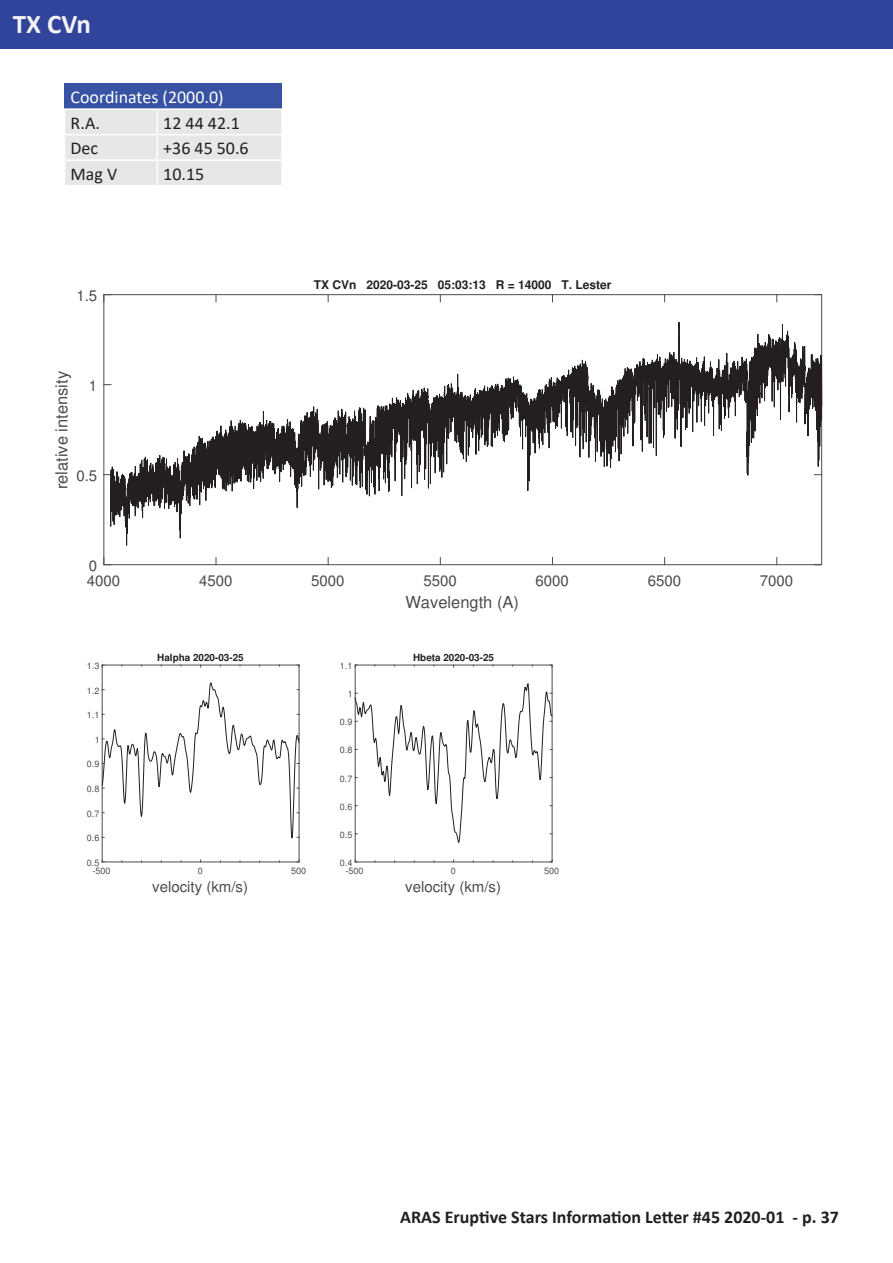
<style>
.page{position:relative;width:893px;height:1263px;background:#fff}
.page>*{position:absolute;margin:0;border:0;box-sizing:border-box;transform-origin:0 0}
.t1{font:700 27px "Calibri";color:#f4f3f3}
.t2{font:700 18px "Calibri";color:#231f20}
.t3{font:18px "Calibri";color:#231f20}
.t4{font:18px "Calibri";color:#fff}
.t5{font:16.5px "Helvetica";color:#4b4c4d}
.t6{font:15px "Helvetica";color:#4b4c4d}
.t7{font:700 12px "Helvetica";color:#231f20}
.t8{font:700 9.9px "Helvetica";color:#231f20}
.t9{font:9px "Helvetica";color:#4b4c4d}
</style>
<div class="page">
<div style="left:0;top:0;width:893px;height:49px;background:#31449c"></div>
<div style="left:65px;top:84px;width:217px;height:25px;background:#3853a3"></div>
<hr style="left:64px;top:108px;width:93px;height:2px;background:#fff">
<div style="left:65px;top:110px;width:45px;height:75px;background:#e6e7e6"></div>
<hr style="left:102px;top:861px;width:197px;height:1px;background:#4b4c4d">
<hr style="left:102px;top:665px;width:197px;height:1px;background:#4b4c4d">
<hr style="left:102px;top:665px;width:1px;height:197px;background:#4b4c4d">
<svg style="left:101px;top:681px;width:9px;height:161px"></svg>
<hr style="left:103px;top:295px;width:1px;height:270px;background:#4b4c4d">
<svg style="left:103px;top:557px;width:7px;height:8px"></svg>
<svg style="left:103px;top:294px;width:7px;height:8px"></svg>
<svg style="left:110px;top:83px;width:712px;height:780px"></svg>
<h1 class="t1" style="left:13px;top:5px;width:80px">TX CVn</h1>
<p class="t4" style="left:71px;top:85px;width:155px">Coordinates (2000.0)</p>
<p class="t3" style="left:71px;top:110px;width:31px">R.A.</p>
<p class="t3" style="left:163px;top:110px;width:78px">12 44 42.1</p>
<p class="t3" style="left:71px;top:136px;width:29px">Dec</p>
<p class="t3" style="left:163px;top:136px;width:87px">+36 45 50.6</p>
<p class="t3" style="left:71px;top:161px;width:48px">Mag V</p>
<p class="t3" style="left:163px;top:161px;width:43px">10.15</p>
<p class="t6" style="left:76px;top:290px;width:22px">1.5</p>
<p class="t5" style="left:55px;top:489px;width:120px;rotate:-90deg">relative intensity</p>
<p class="t6" style="left:89px;top:380px;width:10px">1</p>
<p class="t6" style="left:76px;top:470px;width:22px">0.5</p>
<p class="t6" style="left:89px;top:560px;width:10px">0</p>
<p class="t7" style="left:314px;top:278px;width:299px">TX CVn 2020-03-25 05:03:13 R = 14000 T. Lester</p>
<p class="t6" style="left:87px;top:575px;width:35px">4000</p>
<p class="t6" style="left:199px;top:575px;width:35px">4500</p>
<p class="t6" style="left:311px;top:575px;width:35px">5000</p>
<p class="t6" style="left:423px;top:575px;width:35px">5500</p>
<p class="t6" style="left:536px;top:575px;width:35px">6000</p>
<p class="t6" style="left:648px;top:575px;width:35px">6500</p>
<p class="t6" style="left:760px;top:575px;width:35px">7000</p>
<p class="t5" style="left:405px;top:596px;width:115px">Wavelength (A)</p>
<p class="t9" style="left:87px;top:662px;width:14px">1.3</p>
<p class="t9" style="left:87px;top:687px;width:14px">1.2</p>
<p class="t9" style="left:87px;top:712px;width:14px">1.1</p>
<p class="t9" style="left:95px;top:736px;width:7px">1</p>
<p class="t9" style="left:87px;top:761px;width:14px">0.9</p>
<p class="t9" style="left:87px;top:785px;width:14px">0.8</p>
<p class="t9" style="left:87px;top:810px;width:14px">0.7</p>
<p class="t9" style="left:87px;top:835px;width:14px">0.6</p>
<p class="t8" style="left:157px;top:654px;width:88px">Halpha 2020-03-25</p>
<p class="t9" style="left:87px;top:859px;width:14px">0.5</p>
<p class="t9" style="left:93px;top:867px;width:20px">-500</p>
<p class="t9" style="left:198px;top:867px;width:7px">0</p>
<p class="t9" style="left:291px;top:867px;width:17px">500</p>
<p class="t6" style="left:152px;top:881px;width:97px">velocity (km/s)</p>
<p class="t9" style="left:340px;top:662px;width:14px">1.1</p>
<p class="t9" style="left:348px;top:690px;width:7px">1</p>
<p class="t9" style="left:340px;top:719px;width:14px">0.9</p>
<p class="t9" style="left:340px;top:747px;width:14px">0.8</p>
<p class="t9" style="left:340px;top:775px;width:14px">0.7</p>
<p class="t9" style="left:340px;top:803px;width:14px">0.6</p>
<p class="t9" style="left:340px;top:831px;width:14px">0.5</p>
<p class="t8" style="left:413px;top:652px;width:82px">Hbeta 2020-03-25</p>
<p class="t9" style="left:340px;top:859px;width:14px">0.4</p>
<p class="t9" style="left:346px;top:867px;width:20px">-500</p>
<p class="t9" style="left:451px;top:867px;width:7px">0</p>
<p class="t9" style="left:544px;top:867px;width:17px">500</p>
<p class="t6" style="left:405px;top:881px;width:97px">velocity (km/s)</p>
<p class="t2" style="left:400px;top:1204px;width:440px">ARAS Eruptive Stars Information Letter #45 2020-01 - p. 37</p>
</div>
